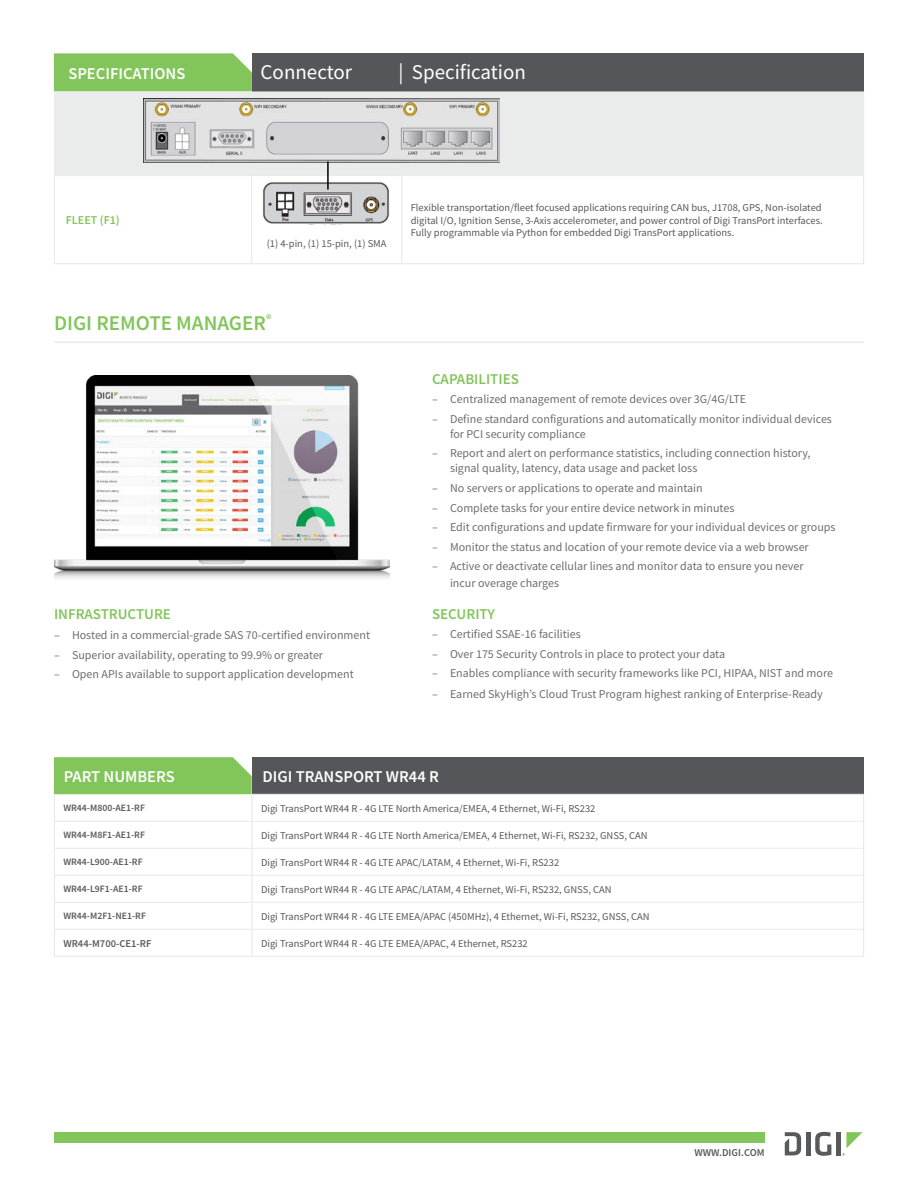
<style>
.page{position:relative;width:918px;height:1188px;background:#fff}
.page>*{position:absolute;margin:0;border:0;box-sizing:border-box;transform-origin:0 0}
.t1{font:21px "Source Sans Pro";color:#fff}
.t2{font:600 21px "Source Sans Pro";color:#82c55b}
.t3{font:600 16.5px "Source Sans Pro";color:#fff}
.Bullets{font:600 15px "Source Sans Pro";color:#82c55b}
.Bullets-2{font:12px/15px "Source Sans Pro";color:#6d6e71}
.Table_-_Left_Column{font:600 12px "Source Sans Pro";color:#82c55b}
.Table_-_Body_Copy{font:10.5px/12.8px "Source Sans Pro";color:#58595b;text-align:justify}
.Table_-_Body_Copy-2{font:600 10.5px "Source Sans Pro";color:#58595b}
.Table_-_Body_Copy-3{font:600 9.75px "Source Sans Pro";color:#58595b}
</style>
<div class="page">
<div style="left:252px;top:53px;width:612px;height:38px;background:#54565a"></div>
<hr style="left:806px;top:1132px;width:4px;height:23px;background:#58595b">
<svg style="left:815px;top:1132px;width:16px;height:24px"></svg>
<div style="left:836px;top:1132px;width:5px;height:23px;background:#58595b"></div>
<svg style="left:785px;top:1132px;width:16px;height:23px"></svg>
<svg style="left:842px;top:1132px;width:21px;height:24px"></svg>
<div style="left:54px;top:1132px;width:711px;height:11px;background:#82c55b"></div>
<div style="left:252px;top:54px;width:612px;height:38px;background:#54565a"></div>
<svg style="left:54px;top:53px;width:198px;height:39px;background:#88c763"></svg>
<div style="left:54px;top:92px;width:810px;height:84px;background:#eaebeb"></div>
<hr style="left:54px;top:176px;width:1px;height:87px;background:#e6e7e8">
<hr style="left:863px;top:176px;width:1px;height:87px;background:#e6e7e8">
<hr style="left:54px;top:263px;width:198px;height:1px;background:#e6e7e8">
<hr style="left:402px;top:263px;width:462px;height:1px;background:#e6e7e8">
<hr style="left:251px;top:175px;width:151px;height:1px;background:#e6e7e8">
<hr style="left:251px;top:176px;width:1px;height:87px;background:#e6e7e8">
<hr style="left:401px;top:176px;width:1px;height:87px;background:#e6e7e8">
<hr style="left:252px;top:263px;width:150px;height:1px;background:#e6e7e8">
<img style="left:263px;top:182px;width:126px;height:42px">
<img style="left:143px;top:98px;width:357px;height:64px">
<hr style="left:327px;top:162px;width:2px;height:28px;background:#000">
<img style="left:54px;top:376px;width:336px;height:203px">
<hr style="left:54px;top:342px;width:810px;height:1px;background:#eaebeb">
<div style="left:252px;top:757px;width:612px;height:38px;background:#54565a"></div>
<svg style="left:54px;top:757px;width:199px;height:199px"></svg>
<svg style="left:863px;top:795px;width:1px;height:161px"></svg>
<hr style="left:54px;top:956px;width:198px;height:1px;background:#e6e7e8">
<hr style="left:252px;top:794px;width:612px;height:1px;background:#eaebeb">
<hr style="left:252px;top:821px;width:611px;height:1px;background:#eaebeb">
<hr style="left:252px;top:848px;width:611px;height:1px;background:#eaebeb">
<hr style="left:252px;top:875px;width:611px;height:1px;background:#eaebeb">
<hr style="left:252px;top:902px;width:611px;height:1px;background:#eaebeb">
<hr style="left:252px;top:929px;width:611px;height:1px;background:#eaebeb">
<hr style="left:252px;top:956px;width:612px;height:1px;background:#eaebeb">
<p class="t3" style="left:68px;top:62px;width:118px">SPECIFICATIONS</p>
<p class="t1" style="left:261px;top:59px;width:93px">Connector</p>
<p class="t1" style="left:398px;top:59px;width:129px">| Specification</p>
<p class="Table_-_Left_Column" style="left:66px;top:212px;width:56px">FLEET (F1)</p>
<p class="Table_-_Body_Copy" style="left:267px;top:237px;width:121px">(1) 4-pin, (1) 15-pin, (1) SMA</p>
<p class="Table_-_Body_Copy" style="left:411px;top:201px;width:413px">Flexible transportation/fleet focused applications requiring CAN bus, J1708, GPS, Non-isolated digital I/O, Ignition Sense, 3-Axis accelerometer, and power control of Digi TransPort interfaces.<br>Fully programmable via Python for embedded Digi TransPort applications.</p>
<p class="t2" style="left:54px;top:309px;width:219px">DIGI REMOTE MANAGER<sup>®</sup></p>
<p class="Bullets" style="left:54px;top:605px;width:119px">INFRASTRUCTURE</p>
<p class="Bullets-2" style="left:54px;top:627px;width:318px">– Hosted in a commercial-grade SAS 70-certified environment</p>
<p class="Bullets-2" style="left:54px;top:647px;width:271px">– Superior availability, operating to 99.9% or greater</p>
<p class="Bullets-2" style="left:54px;top:667px;width:301px">– Open APIs available to support application development</p>
<p class="Bullets" style="left:432px;top:369px;width:88px">CAPABILITIES</p>
<p class="Bullets-2" style="left:432px;top:392px;width:316px">– Centralized management of remote devices over 3G/4G/LTE</p>
<p class="Bullets-2" style="left:450px;top:411px;width:384px;text-indent:-18px">– Define standard configurations and automatically monitor individual devices for PCI security compliance</p>
<p class="Bullets-2" style="left:450px;top:446px;width:362px;text-indent:-18px">– Report and alert on performance statistics, including connection history, signal quality, latency, data usage and packet loss</p>
<p class="Bullets-2" style="left:432px;top:480px;width:272px">– No servers or applications to operate and maintain</p>
<p class="Bullets-2" style="left:432px;top:500px;width:304px">– Complete tasks for your entire device network in minutes</p>
<p class="Bullets-2" style="left:432px;top:520px;width:405px">– Edit configurations and update firmware for your individual devices or groups</p>
<p class="Bullets-2" style="left:432px;top:539px;width:378px">– Monitor the status and location of your remote device via a web browser</p>
<p class="Bullets-2" style="left:450px;top:558px;width:355px;line-height:16.5px;text-indent:-18px">– Active or deactivate cellular lines and monitor data to ensure you never incur overage charges</p>
<p class="Bullets" style="left:432px;top:604px;width:65px">SECURITY</p>
<p class="Bullets-2" style="left:432px;top:627px;width:150px">– Certified SSAE-16 facilities</p>
<p class="Bullets-2" style="left:432px;top:646px;width:295px">– Over 175 Security Controls in place to protect your data</p>
<p class="Bullets-2" style="left:432px;top:666px;width:403px">– Enables compliance with security frameworks like PCI, HIPAA, NIST and more</p>
<p class="Bullets-2" style="left:432px;top:687px;width:392px">– Earned SkyHigh’s Cloud Trust Program highest ranking of Enterprise-Ready</p>
<p class="t3" style="left:64px;top:766px;width:112px">PART NUMBERS</p>
<p class="t3" style="left:262px;top:766px;width:178px">DIGI TRANSPORT WR44 R</p>
<p class="Table_-_Body_Copy-3" style="left:63px;top:802px;width:83px">WR44-M800-AE1-RF</p>
<p class="Table_-_Body_Copy" style="left:261px;top:802px;width:336px">Digi TransPort WR44 R - 4G LTE North America/EMEA, 4 Ethernet, Wi-Fi, RS232</p>
<p class="Table_-_Body_Copy-3" style="left:63px;top:829px;width:83px">WR44-M8F1-AE1-RF</p>
<p class="Table_-_Body_Copy" style="left:261px;top:829px;width:388px">Digi TransPort WR44 R - 4G LTE North America/EMEA, 4 Ethernet, Wi-Fi, RS232, GNSS, CAN</p>
<p class="Table_-_Body_Copy-3" style="left:63px;top:856px;width:81px">WR44-L900-AE1-RF</p>
<p class="Table_-_Body_Copy" style="left:261px;top:856px;width:300px">Digi TransPort WR44 R - 4G LTE APAC/LATAM, 4 Ethernet, Wi-Fi, RS232</p>
<p class="Table_-_Body_Copy-3" style="left:63px;top:883px;width:81px">WR44-L9F1-AE1-RF</p>
<p class="Table_-_Body_Copy" style="left:261px;top:883px;width:352px">Digi TransPort WR44 R - 4G LTE APAC/LATAM, 4 Ethernet, Wi-Fi, RS232, GNSS, CAN</p>
<p class="Table_-_Body_Copy-3" style="left:63px;top:910px;width:84px">WR44-M2F1-NE1-RF</p>
<p class="Table_-_Body_Copy" style="left:261px;top:910px;width:390px">Digi TransPort WR44 R - 4G LTE EMEA/APAC (450MHz), 4 Ethernet, Wi-Fi, RS232, GNSS, CAN</p>
<p class="Table_-_Body_Copy-2" style="left:63px;top:936px;width:90px">WR44-M700-CE1-RF</p>
<p class="Table_-_Body_Copy" style="left:261px;top:937px;width:268px">Digi TransPort WR44 R - 4G LTE EMEA/APAC, 4 Ethernet, RS232</p>
<p class="Table_-_Body_Copy-2" style="left:694px;top:1145px;width:72px">WWW.DIGI.COM</p>
</div>
